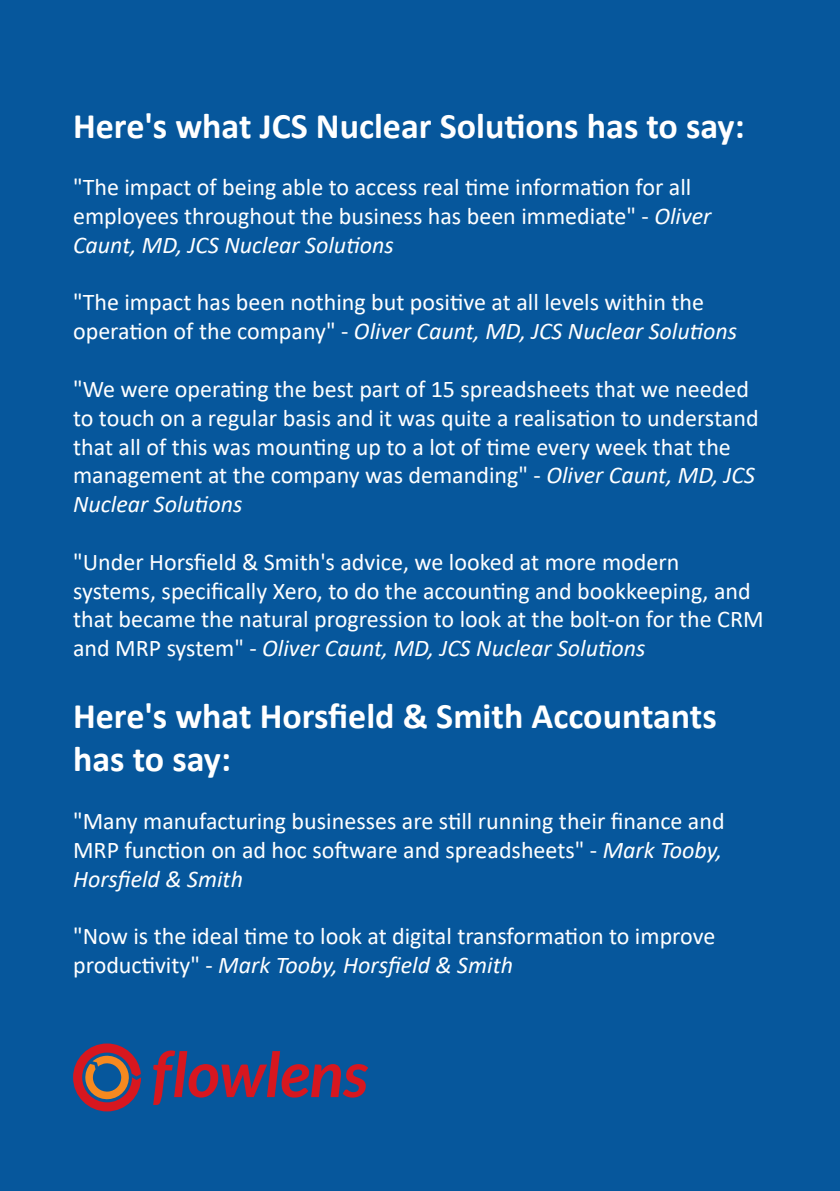
<style>
.page{position:relative;width:840px;height:1191px;background:#fff}
.page>*{position:absolute;margin:0;border:0;box-sizing:border-box;transform-origin:0 0}
.t1{font:700 36px/43.2px "Calibri";color:#fff}
.t2{font:24px/28.8px "Calibri";color:#fff}
.t3{font:italic 24px "Calibri";color:#fff}
.s1{font-style:italic}
.s2{font-style:normal}
</style>
<div class="page">
<div style="left:0;top:0;width:839px;height:1191px;background:#06579c"></div>
<svg style="left:73px;top:1043px;width:68px;height:68px"></svg>
<svg style="left:153px;top:1050px;width:215px;height:55px"></svg>
<p class="t1" style="left:73px;top:104px;width:672px">Here's what JCS Nuclear Solutions has to say:</p>
<p class="t2" style="left:73px;top:172px;width:619px">"The impact of being able to access real time information for all</p>
<p class="t2" style="left:73px;top:201px;width:639px">employees throughout the business has been immediate" - <span class="s1">Oliver<br>Caunt, MD, JCS Nuclear Solutions</span></p>
<p class="t2" style="left:73px;top:287px;width:632px">"The impact has been nothing but positive at all levels within the</p>
<p class="t3" style="left:73px;top:315px;width:665px"><span class="s2">operation of the company" -</span> Oliver Caunt, MD, JCS Nuclear Solutions</p>
<p class="t2" style="left:73px;top:374px;width:686px">"We were operating the best part of 15 spreadsheets that we needed to touch on a regular basis and it was quite a realisation to understand that all of this was mounting up to a lot of time every week that the management at the company was demanding" - <span class="s1">Oliver Caunt, MD, JCS Nuclear Solutions</span></p>
<p class="t2" style="left:73px;top:547px;width:607px">"Under Horsfield &amp; Smith's advice, we looked at more modern</p>
<p class="t2" style="left:73px;top:575px;width:691px">systems, specifically Xero, to do the accounting and bookkeeping, and that became the natural progression to look at the bolt-on for the CRM and MRP system" - <span class="s1">Oliver Caunt, MD, JCS Nuclear Solutions</span></p>
<p class="t1" style="left:73px;top:694px;width:645px">Here's what Horsfield &amp; Smith Accountants has to say:</p>
<p class="t2" style="left:73px;top:806px;width:652px">"Many manufacturing businesses are still running their finance and<br>MRP function on ad hoc software and spreadsheets" - <span class="s1">Mark Tooby,</span></p>
<p class="t3" style="left:73px;top:862px;width:171px">Horsfield &amp; Smith</p>
<p class="t2" style="left:73px;top:921px;width:643px">"Now is the ideal time to look at digital transformation to improve</p>
<p class="t3" style="left:73px;top:948px;width:441px"><span class="s2">productivity" -</span> Mark Tooby, Horsfield &amp; Smith</p>
</div>
